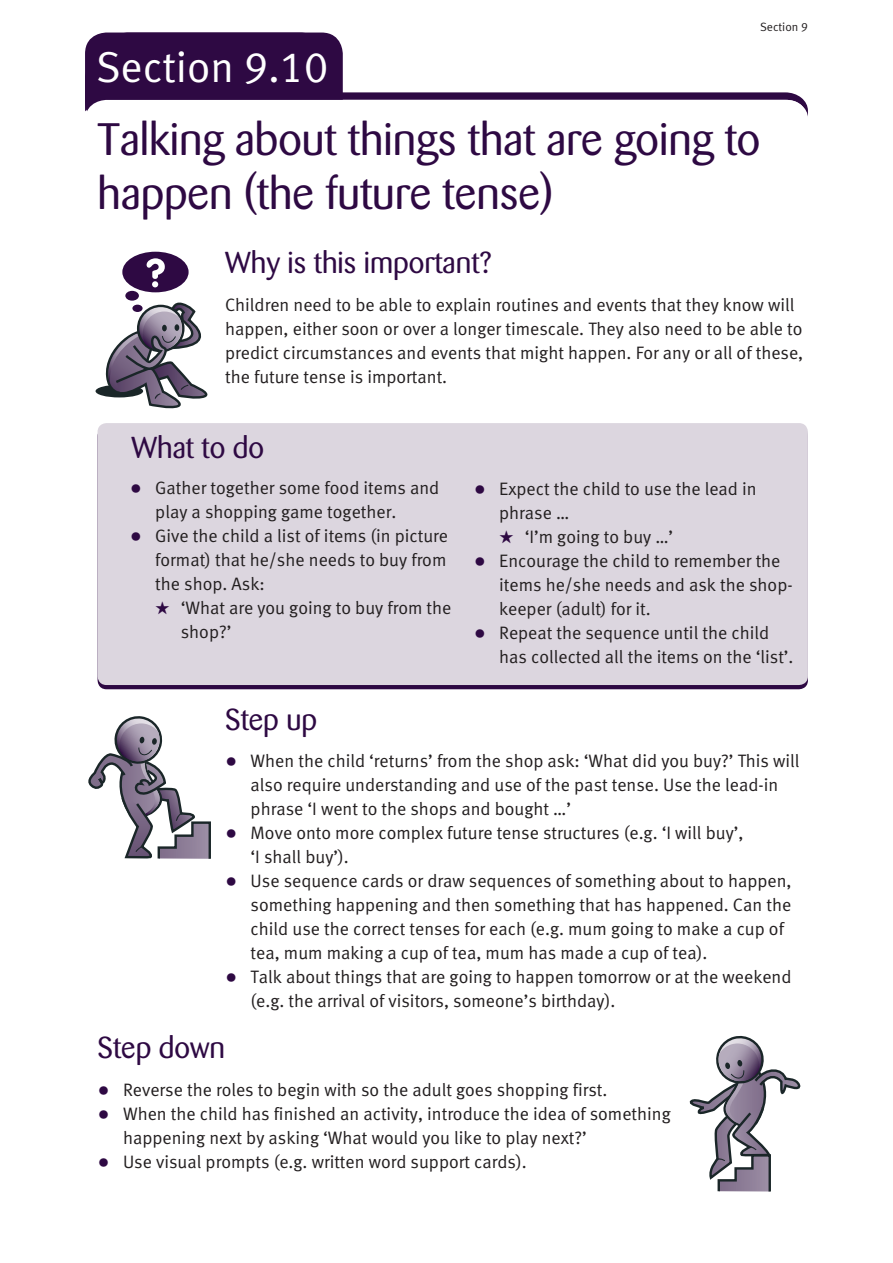
<style>
.page{position:relative;width:893px;height:1263px;background:#fff}
.page>*{position:absolute;margin:0;border:0;box-sizing:border-box;transform-origin:0 0}
.t1{font:45px/54px "Barmeno";color:#2e0943}
.t2{font:43.2px "Meta Normal LF";color:#fff}
.t3{font:30px "Barmeno";color:#2e0943}
.t4{font:18px/24px "Meta Normal LF";color:#231f20}
.t5{font:12px "Meta Normal LF";color:#231f20}
.s1{font-size:24px;color:#2e0943}
.s2{color:#2e0943}
</style>
<div class="page">
<div style="left:98px;top:423px;width:710px;height:262px;background:#dcd6df;border-radius:9px"></div>
<div style="left:85px;top:33px;width:237px;height:90px;background:#2e0943;border-radius:21px"></div>
<div style="left:106px;top:33px;width:237px;height:90px;background:#2e0943;border-radius:21px"></div>
<svg style="left:85px;top:60px;width:723px;height:57px"></svg>
<div style="left:85px;top:100px;width:723px;height:159px;background:#fff;border-radius:21px"></div>
<svg style="left:88px;top:716px;width:123px;height:143px"></svg>
<div style="left:96px;top:385px;width:47px;height:12px;background:#1a2628;border-radius:50%"></div>
<div style="left:122px;top:252px;width:67px;height:40px;background:#2e0943;border-radius:50%"></div>
<div style="left:125px;top:291px;width:14px;height:10px;background:#2e0943;border-radius:50%"></div>
<svg style="left:147px;top:258px;width:18px;height:29px"></svg>
<svg style="left:103px;top:302px;width:105px;height:107px"></svg>
<svg style="left:689px;top:1036px;width:112px;height:156px"></svg>
<p class="t5" style="left:760px;top:20px;width:49px">Section 9</p>
<h2 class="t2" style="left:96px;top:42px;width:234px">Section 9.10</h2>
<h1 class="t1" style="left:98px;top:113px;width:664px">Talking about things that are going to happen (the future tense)</h1>
<h3 class="t3" style="left:225px;top:246px;width:268px">Why is this important?</h3>
<p class="t4" style="left:225px;top:292px;width:580px">Children need to be able to explain routines and events that they know will happen, either soon or over a longer timescale. They also need to be able to predict circumstances and events that might happen. For any or all of these, the future tense is important.</p>
<h3 class="t3" style="left:132px;top:430px;width:134px">What to do</h3>
<p class="t4" style="left:155px;top:476px;width:286px;text-indent:-26px"><span class="s1">•</span> Gather together some food items and play a shopping game together.</p>
<p class="t4" style="left:155px;top:524px;width:294px;text-align:justify;text-indent:-26px"><span class="s1">•</span> Give the child a list of items (in picture format) that he/she needs to buy from the shop. Ask:</p>
<p class="t4" style="left:181px;top:596px;width:272px;text-indent:-26px"><span class="s2">★</span> ‘What are you going to buy from the shop?’</p>
<p class="t4" style="left:499px;top:477px;width:259px;text-indent:-26px"><span class="s1">•</span> Expect the child to use the lead in phrase …</p>
<p class="t4" style="left:499px;top:525px;width:176px"><span class="s2">★</span> ‘I’m going to buy …’</p>
<p class="t4" style="left:499px;top:549px;width:295px;text-indent:-26px"><span class="s1">•</span> Encourage the child to remember the items he/she needs and ask the shop&shy;keeper (adult) for it.</p>
<p class="t4" style="left:499px;top:621px;width:296px;text-indent:-26px"><span class="s1">•</span> Repeat the sequence until the child has collected all the items on the ‘list’.</p>
<h3 class="t3" style="left:225px;top:702px;width:93px">Step up</h3>
<p class="t4" style="left:251px;top:749px;width:550px;text-indent:-26px"><span class="s1">•</span> When the child ‘returns’ from the shop ask: ‘What did you buy?’ This will also require understanding and use of the past tense. Use the lead-in phrase ‘I went to the shops and bought …’</p>
<p class="t4" style="left:251px;top:821px;width:494px;text-indent:-26px"><span class="s1">•</span> Move onto more complex future tense structures (e.g. ‘I will buy’, ‘I shall buy’).</p>
<p class="t4" style="left:251px;top:869px;width:542px;text-indent:-26px"><span class="s1">•</span> Use sequence cards or draw sequences of something about to happen, something happening and then something that has happened. Can the child use the correct tenses for each (e.g. mum going to make a cup of tea, mum making a cup of tea, mum has made a cup of tea).</p>
<p class="t4" style="left:251px;top:965px;width:542px;text-indent:-26px"><span class="s1">•</span> Talk about things that are going to happen tomorrow or at the weekend (e.g. the arrival of visitors, someone’s birthday).</p>
<h3 class="t3" style="left:98px;top:1030px;width:129px">Step down</h3>
<p class="t4" style="left:98px;top:1077px;width:511px"><span class="s1">•</span> Reverse the roles to begin with so the adult goes shopping first.</p>
<p class="t4" style="left:123px;top:1101px;width:549px;text-indent:-26px"><span class="s1">•</span> When the child has finished an activity, introduce the idea of something happening next by asking ‘What would you like to play next?’</p>
<p class="t4" style="left:98px;top:1149px;width:431px"><span class="s1">•</span> Use visual prompts (e.g. written word support cards).</p>
</div>
